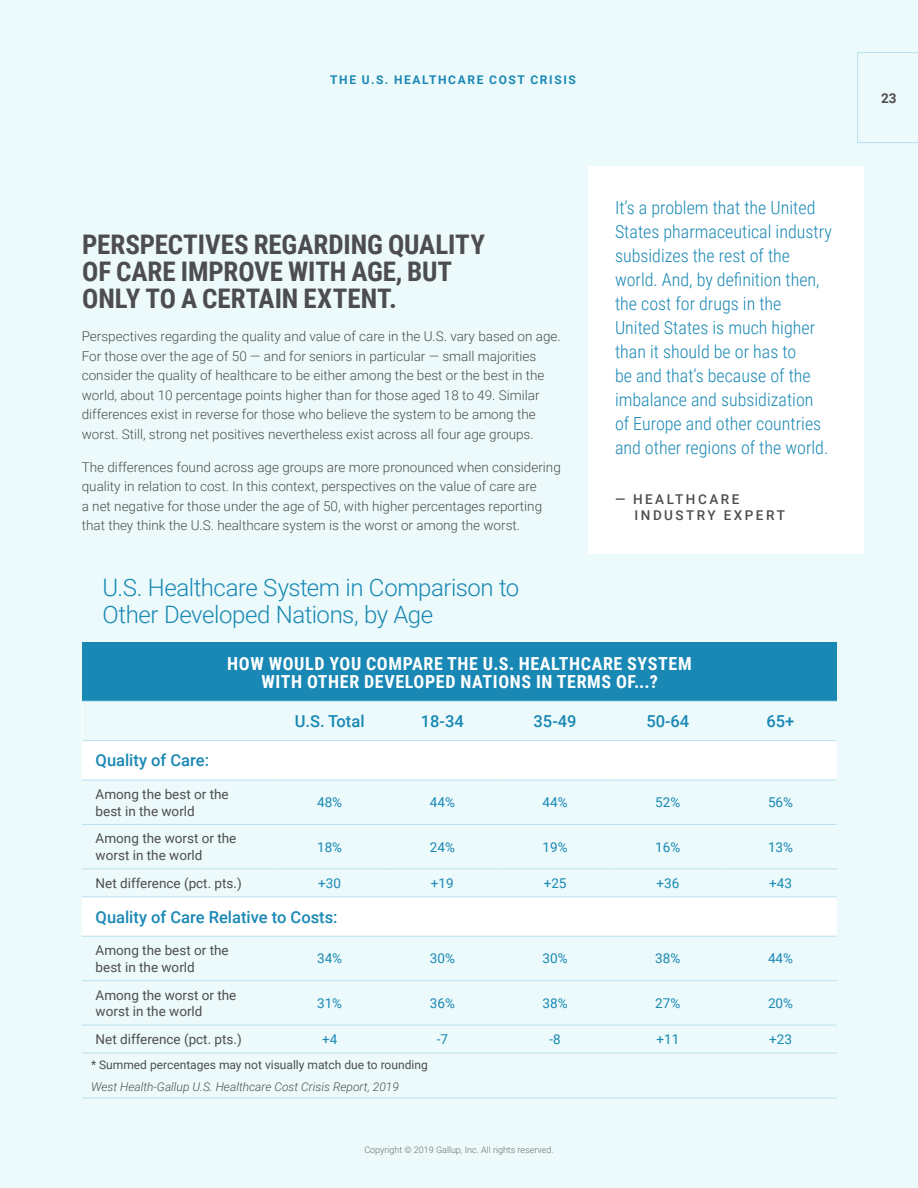
<style>
.page{position:relative;width:918px;height:1188px;background:#ecfafb}
.page>*{position:absolute;margin:0;border:0;box-sizing:border-box;transform-origin:0 0}
.t1{font:700 27px/27px "Roboto Condensed";letter-spacing:-.005em;color:#4d4d4f}
.t2{font:300 24px/27px "Roboto";letter-spacing:-.02em;color:#1988b4}
.t3{font:300 18px/24px "Roboto Condensed";color:#1988b4}
.t4{font:700 18px/18px "Roboto Condensed";letter-spacing:.035em;color:#fff;text-align:center}
.t5{font:500 16.5px "Roboto";color:#1988b4}
.t6{font:300 13.5px/19.5px "Roboto";color:#4d4d4f}
.t7{font:13.5px/16.5px "Roboto";color:#4d4d4f}
.t8{font:13.5px "Roboto";color:#1988b4}
.t9{font:500 13.5px/16.5px "Roboto";letter-spacing:.185em;color:#4d4d4f}
.t10{font:700 13.5px "Roboto";color:#4d4d4f}
.t11{font:italic 300 12px "Roboto";color:#4d4d4f}
.t12{font:12px "Roboto";color:#4d4d4f}
.t13{font:700 12px "Roboto";letter-spacing:.135em;color:#1988b4}
.t14{font:300 9px "Roboto";color:#717172}
</style>
<div class="page">
<svg style="left:857px;top:52px;width:61px;height:91px"></svg>
<div style="left:82px;top:643px;width:755px;height:58px;background:#1988b4"></div>
<svg style="left:82px;top:742px;width:755px;height:193px"></svg>
<svg style="left:82px;top:1097px;width:755px;height:1px"></svg>
<hr style="left:82px;top:980px;width:191px;height:1px;background:#b9e1ef">
<hr style="left:273px;top:980px;width:113px;height:1px;background:#b9e1ef">
<hr style="left:386px;top:980px;width:113px;height:1px;background:#b9e1ef">
<hr style="left:499px;top:980px;width:112px;height:1px;background:#b9e1ef">
<hr style="left:611px;top:980px;width:113px;height:1px;background:#b9e1ef">
<hr style="left:724px;top:980px;width:113px;height:1px;background:#b9e1ef">
<hr style="left:82px;top:1025px;width:191px;height:1px;background:#b9e1ef">
<hr style="left:273px;top:1025px;width:113px;height:1px;background:#b9e1ef">
<hr style="left:386px;top:1025px;width:113px;height:1px;background:#b9e1ef">
<hr style="left:499px;top:1025px;width:112px;height:1px;background:#b9e1ef">
<hr style="left:611px;top:1025px;width:113px;height:1px;background:#b9e1ef">
<hr style="left:724px;top:1025px;width:113px;height:1px;background:#b9e1ef">
<hr style="left:82px;top:824px;width:191px;height:1px;background:#b9e1ef">
<hr style="left:273px;top:824px;width:113px;height:1px;background:#b9e1ef">
<hr style="left:386px;top:824px;width:113px;height:1px;background:#b9e1ef">
<hr style="left:499px;top:824px;width:112px;height:1px;background:#b9e1ef">
<hr style="left:611px;top:824px;width:113px;height:1px;background:#b9e1ef">
<hr style="left:724px;top:824px;width:113px;height:1px;background:#b9e1ef">
<hr style="left:82px;top:869px;width:191px;height:1px;background:#b9e1ef">
<hr style="left:273px;top:869px;width:113px;height:1px;background:#b9e1ef">
<hr style="left:386px;top:869px;width:113px;height:1px;background:#b9e1ef">
<hr style="left:499px;top:869px;width:112px;height:1px;background:#b9e1ef">
<hr style="left:611px;top:869px;width:113px;height:1px;background:#b9e1ef">
<hr style="left:724px;top:869px;width:113px;height:1px;background:#b9e1ef">
<hr style="left:82px;top:1053px;width:191px;height:1px;background:#b9e1ef">
<hr style="left:273px;top:1053px;width:113px;height:1px;background:#b9e1ef">
<hr style="left:386px;top:1053px;width:113px;height:1px;background:#b9e1ef">
<hr style="left:499px;top:1053px;width:112px;height:1px;background:#b9e1ef">
<hr style="left:611px;top:1053px;width:113px;height:1px;background:#b9e1ef">
<hr style="left:724px;top:1053px;width:113px;height:1px;background:#b9e1ef">
<hr style="left:82px;top:702px;width:1px;height:39px;background:#fff">
<hr style="left:82px;top:740px;width:191px;height:1px;background:#b9e1ef">
<hr style="left:273px;top:740px;width:113px;height:1px;background:#b9e1ef">
<hr style="left:386px;top:740px;width:113px;height:1px;background:#b9e1ef">
<hr style="left:499px;top:740px;width:112px;height:1px;background:#b9e1ef">
<hr style="left:611px;top:740px;width:113px;height:1px;background:#b9e1ef">
<hr style="left:724px;top:740px;width:113px;height:1px;background:#b9e1ef">
<hr style="left:82px;top:780px;width:191px;height:1px;background:#b9e1ef">
<hr style="left:273px;top:780px;width:113px;height:1px;background:#b9e1ef">
<hr style="left:386px;top:780px;width:113px;height:1px;background:#b9e1ef">
<hr style="left:499px;top:780px;width:112px;height:1px;background:#b9e1ef">
<hr style="left:611px;top:780px;width:113px;height:1px;background:#b9e1ef">
<hr style="left:724px;top:780px;width:113px;height:1px;background:#b9e1ef">
<hr style="left:82px;top:936px;width:191px;height:1px;background:#b9e1ef">
<hr style="left:273px;top:936px;width:113px;height:1px;background:#b9e1ef">
<hr style="left:386px;top:936px;width:113px;height:1px;background:#b9e1ef">
<hr style="left:499px;top:936px;width:112px;height:1px;background:#b9e1ef">
<hr style="left:611px;top:936px;width:113px;height:1px;background:#b9e1ef">
<hr style="left:724px;top:936px;width:113px;height:1px;background:#b9e1ef">
<hr style="left:82px;top:896px;width:191px;height:1px;background:#b9e1ef">
<hr style="left:273px;top:896px;width:113px;height:1px;background:#b9e1ef">
<hr style="left:386px;top:896px;width:113px;height:1px;background:#b9e1ef">
<hr style="left:499px;top:896px;width:112px;height:1px;background:#b9e1ef">
<hr style="left:611px;top:896px;width:113px;height:1px;background:#b9e1ef">
<hr style="left:724px;top:896px;width:113px;height:1px;background:#b9e1ef">
<hr style="left:82px;top:897px;width:1px;height:39px;background:#fff">
<hr style="left:82px;top:741px;width:1px;height:39px;background:#fff">
<hr style="left:82px;top:1098px;width:191px;height:1px;background:#b9e1ef">
<hr style="left:273px;top:1098px;width:113px;height:1px;background:#b9e1ef">
<hr style="left:386px;top:1098px;width:113px;height:1px;background:#b9e1ef">
<hr style="left:499px;top:1098px;width:112px;height:1px;background:#b9e1ef">
<hr style="left:611px;top:1098px;width:113px;height:1px;background:#b9e1ef">
<hr style="left:724px;top:1098px;width:113px;height:1px;background:#b9e1ef">
<hr style="left:82px;top:701px;width:191px;height:1px;background:#b9e1ef">
<hr style="left:273px;top:701px;width:113px;height:1px;background:#b9e1ef">
<hr style="left:386px;top:701px;width:113px;height:1px;background:#b9e1ef">
<hr style="left:499px;top:701px;width:112px;height:1px;background:#b9e1ef">
<hr style="left:611px;top:701px;width:113px;height:1px;background:#b9e1ef">
<hr style="left:724px;top:701px;width:113px;height:1px;background:#b9e1ef">
<div style="left:588px;top:166px;width:276px;height:388px;background:#fff"></div>
<p class="t13" style="left:330px;top:72px;width:246px">THE U.S. HEALTHCARE COST CRISIS</p>
<h1 class="t1" style="left:82px;top:230px;width:404px">PERSPECTIVES REGARDING QUALITY<br>OF CARE IMPROVE WITH AGE, BUT<br>ONLY TO A CERTAIN EXTENT.</h1>
<p class="t6" style="left:82px;top:326px;width:481px">Perspectives regarding the quality and value of care in the U.S. vary based on age.<br>For those over the age of 50 — and for seniors in particular — small majorities consider the quality of healthcare to be either among the best or the best in the world, about 10 percentage points higher than for those aged 18 to 49. Similar differences exist in reverse for those who believe the system to be among the worst. Still, strong net positives nevertheless exist across all four age groups.</p>
<p class="t6" style="left:82px;top:457px;width:481px">The differences found across age groups are more pronounced when considering quality in relation to cost. In this context, perspectives on the value of care are<br>a net negative for those under the age of 50, with higher percentages reporting that they think the U.S. healthcare system is the worst or among the worst.</p>
<p class="t3" style="left:615px;top:195px;width:218px">It’s a problem that the United<br>States pharmaceutical industry subsidizes the rest of the world. And, by definition then, the cost for drugs in the<br>United States is much higher than it should be or has to<br>be and that’s because of the imbalance and subsidization of Europe and other countries and other regions of the world.</p>
<p class="t9" style="left:635px;top:490px;width:152px;text-indent:-20px">— HEALTHCARE<br>INDUSTRY EXPERT</p>
<h2 class="t2" style="left:102px;top:573px;width:418px">U.S. Healthcare System in Comparison to<br>Other Developed Nations, by Age</h2>
<h3 class="t4" style="left:227px;top:654px;width:466px">HOW WOULD YOU COMPARE THE U.S. HEALTHCARE SYSTEM<br>WITH OTHER DEVELOPED NATIONS IN TERMS OF...?</h3>
<p class="t5" style="left:295px;top:710px;width:71px">U.S. Total</p>
<p class="t5" style="left:421px;top:710px;width:44px">18-34</p>
<p class="t5" style="left:534px;top:710px;width:44px">35-49</p>
<p class="t5" style="left:646px;top:710px;width:44px">50-64</p>
<p class="t5" style="left:767px;top:710px;width:29px">65+</p>
<p class="t5" style="left:96px;top:749px;width:115px">Quality of Care:</p>
<p class="t7" style="left:96px;top:785px;width:135px">Among the best or the best in the world</p>
<p class="t8" style="left:317px;top:793px;width:27px">48%</p>
<p class="t8" style="left:430px;top:793px;width:27px">44%</p>
<p class="t8" style="left:543px;top:793px;width:27px">44%</p>
<p class="t8" style="left:655px;top:793px;width:27px">52%</p>
<p class="t8" style="left:768px;top:793px;width:27px">56%</p>
<p class="t7" style="left:96px;top:830px;width:142px">Among the worst or the worst in the world</p>
<p class="t8" style="left:317px;top:837px;width:27px">18%</p>
<p class="t8" style="left:430px;top:837px;width:27px">24%</p>
<p class="t8" style="left:543px;top:837px;width:27px">19%</p>
<p class="t8" style="left:655px;top:837px;width:27px">16%</p>
<p class="t8" style="left:768px;top:837px;width:27px">13%</p>
<p class="t7" style="left:96px;top:874px;width:148px">Net difference (pct. pts.)</p>
<p class="t8" style="left:318px;top:874px;width:24px">+30</p>
<p class="t8" style="left:431px;top:874px;width:24px">+19</p>
<p class="t8" style="left:544px;top:874px;width:24px">+25</p>
<p class="t8" style="left:656px;top:874px;width:24px">+36</p>
<p class="t8" style="left:769px;top:874px;width:24px">+43</p>
<p class="t5" style="left:96px;top:905px;width:244px">Quality of Care Relative to Costs:</p>
<p class="t7" style="left:96px;top:942px;width:135px">Among the best or the best in the world</p>
<p class="t8" style="left:317px;top:949px;width:27px">34%</p>
<p class="t8" style="left:430px;top:949px;width:27px">30%</p>
<p class="t8" style="left:543px;top:949px;width:27px">30%</p>
<p class="t8" style="left:655px;top:949px;width:27px">38%</p>
<p class="t8" style="left:768px;top:949px;width:27px">44%</p>
<p class="t7" style="left:96px;top:986px;width:142px">Among the worst or the worst in the world</p>
<p class="t8" style="left:317px;top:994px;width:27px">31%</p>
<p class="t8" style="left:430px;top:994px;width:27px">36%</p>
<p class="t8" style="left:543px;top:994px;width:27px">38%</p>
<p class="t8" style="left:655px;top:994px;width:27px">27%</p>
<p class="t8" style="left:768px;top:994px;width:27px">20%</p>
<p class="t7" style="left:96px;top:1031px;width:148px">Net difference (pct. pts.)</p>
<p class="t8" style="left:322px;top:1030px;width:17px">+4</p>
<p class="t8" style="left:437px;top:1030px;width:13px">-7</p>
<p class="t8" style="left:549px;top:1030px;width:13px">-8</p>
<p class="t8" style="left:656px;top:1030px;width:24px">+11</p>
<p class="t8" style="left:769px;top:1030px;width:24px">+23</p>
<p class="t12" style="left:91px;top:1056px;width:338px">* Summed percentages may not visually match due to rounding</p>
<p class="t11" style="left:91px;top:1079px;width:309px">West Health-Gallup U.S. Healthcare Cost Crisis Report, 2019</p>
<p class="t14" style="left:364px;top:1144px;width:191px">Copyright © 2019 Gallup, Inc. All rights reserved.</p>
<p class="t10" style="left:881px;top:88px;width:17px">23</p>
</div>
